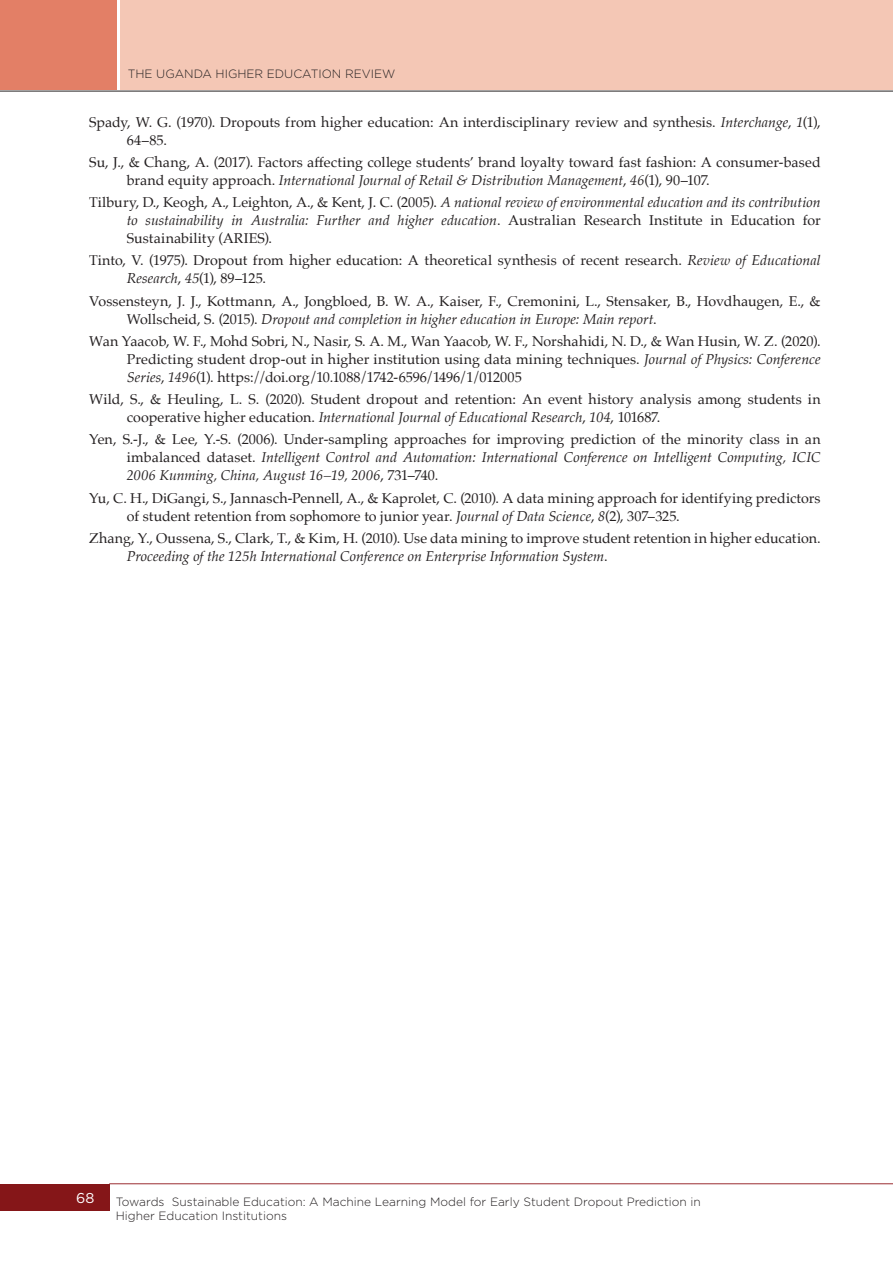
<style>
.page{position:relative;width:893px;height:1263px;background:#fff}
.page>*{position:absolute;margin:0;border:0;box-sizing:border-box;transform-origin:0 0}
.Ref_text{font:14.25px/18px "Palatino";letter-spacing:.005em;color:#231f20}
.t1{font:14.25px "Gotham";color:#fff}
.t2{font:300 12px/14.4px "Gotham";color:#231f20}
.s1{font-style:italic}
</style>
<div class="page">
<div style="left:120px;top:0;width:773px;height:89px;background:#f4c7b5"></div>
<div style="left:0;top:0;width:117px;height:89px;background:#e37f66"></div>
<hr style="left:0;top:91px;width:893px;height:1px;background:#231f20">
<div style="left:0;top:1184px;width:109px;height:26px;background:#851618"></div>
<hr style="left:109px;top:1183px;width:784px;height:1px;background:#9b2d32">
<p class="t2" style="left:128px;top:67px;width:269px">THE UGANDA HIGHER EDUCATION REVIEW</p>
<p class="Ref_text" style="left:127px;top:113px;width:695px;text-indent:-37px">Spady, W. G. (1970). Dropouts from higher education: An interdisciplinary review and synthesis. <span class="s1">Interchange</span>, <span class="s1">1</span>(1),<br>64–85.</p>
<p class="Ref_text" style="left:127px;top:153px;width:695px;text-indent:-37px">Su, J., &amp; Chang, A. (2017). Factors affecting college students’ brand loyalty toward fast fashion: A consumer-based brand equity approach. <span class="s1">International Journal of Retail &amp; Distribution Management</span>, <span class="s1">46</span>(1), 90–107.</p>
<p class="Ref_text" style="left:127px;top:193px;width:695px;text-align:justify;text-indent:-37px">Tilbury, D., Keogh, A., Leighton, A., &amp; Kent, J. C. (2005). <span class="s1">A national review of environmental education and its contribution to sustainability in Australia: Further and higher education</span>. Australian Research Institute in Education for Sustainability (ARIES).</p>
<p class="Ref_text" style="left:127px;top:251px;width:695px;text-indent:-37px">Tinto, V. (1975). Dropout from higher education: A theoretical synthesis of recent research. <span class="s1">Review of Educational<br>Research</span>, <span class="s1">45</span>(1), 89–125.</p>
<p class="Ref_text" style="left:127px;top:292px;width:695px;text-indent:-37px">Vossensteyn, J. J., Kottmann, A., Jongbloed, B. W. A., Kaiser, F., Cremonini, L., Stensaker, B., Hovdhaugen, E., &amp;<br>Wollscheid, S. (2015). <span class="s1">Dropout and completion in higher education in Europe: Main report</span>.</p>
<p class="Ref_text" style="left:127px;top:332px;width:695px;text-align:justify;text-indent:-37px">Wan Yaacob, W. F., Mohd Sobri, N., Nasir, S. A. M., Wan Yaacob, W. F., Norshahidi, N. D., &amp; Wan Husin, W. Z. (2020).<br>Predicting student drop-out in higher institution using data mining techniques. <span class="s1">Journal of Physics: Conference Series</span>, <span class="s1">1496</span>(1). https://doi.org/10.1088/1742-6596/1496/1/012005</p>
<p class="Ref_text" style="left:127px;top:390px;width:695px;text-indent:-37px">Wild, S., &amp; Heuling, L. S. (2020). Student dropout and retention: An event history analysis among students in cooperative higher education. <span class="s1">International Journal of Educational Research</span>, <span class="s1">104</span>, 101687.</p>
<p class="Ref_text" style="left:127px;top:430px;width:695px;text-align:justify;text-indent:-37px">Yen, S.-J., &amp; Lee, Y.-S. (2006). Under-sampling approaches for improving prediction of the minority class in an imbalanced dataset. <span class="s1">Intelligent Control and Automation: International Conference on Intelligent Computing, ICIC 2006 Kunming, China, August 16–19, 2006</span>, 731–740.</p>
<p class="Ref_text" style="left:127px;top:489px;width:695px;text-indent:-37px">Yu, C. H., DiGangi, S., Jannasch-Pennell, A., &amp; Kaprolet, C. (2010). A data mining approach for identifying predictors of student retention from sophomore to junior year. <span class="s1">Journal of Data Science</span>, <span class="s1">8</span>(2), 307–325.</p>
<p class="Ref_text" style="left:127px;top:529px;width:695px;text-indent:-37px">Zhang, Y., Oussena, S., Clark, T., &amp; Kim, H. (2010). Use data mining to improve student retention in higher education.<br><span class="s1">Proceeding of the 125h International Conference on Enterprise Information System</span>.</p>
<p class="t1" style="left:76px;top:1189px;width:20px">68</p>
<p class="t2" style="left:116px;top:1194px;width:587px">Towards Sustainable Education: A Machine Learning Model for Early Student Dropout Prediction in<br>Higher Education Institutions</p>
</div>
